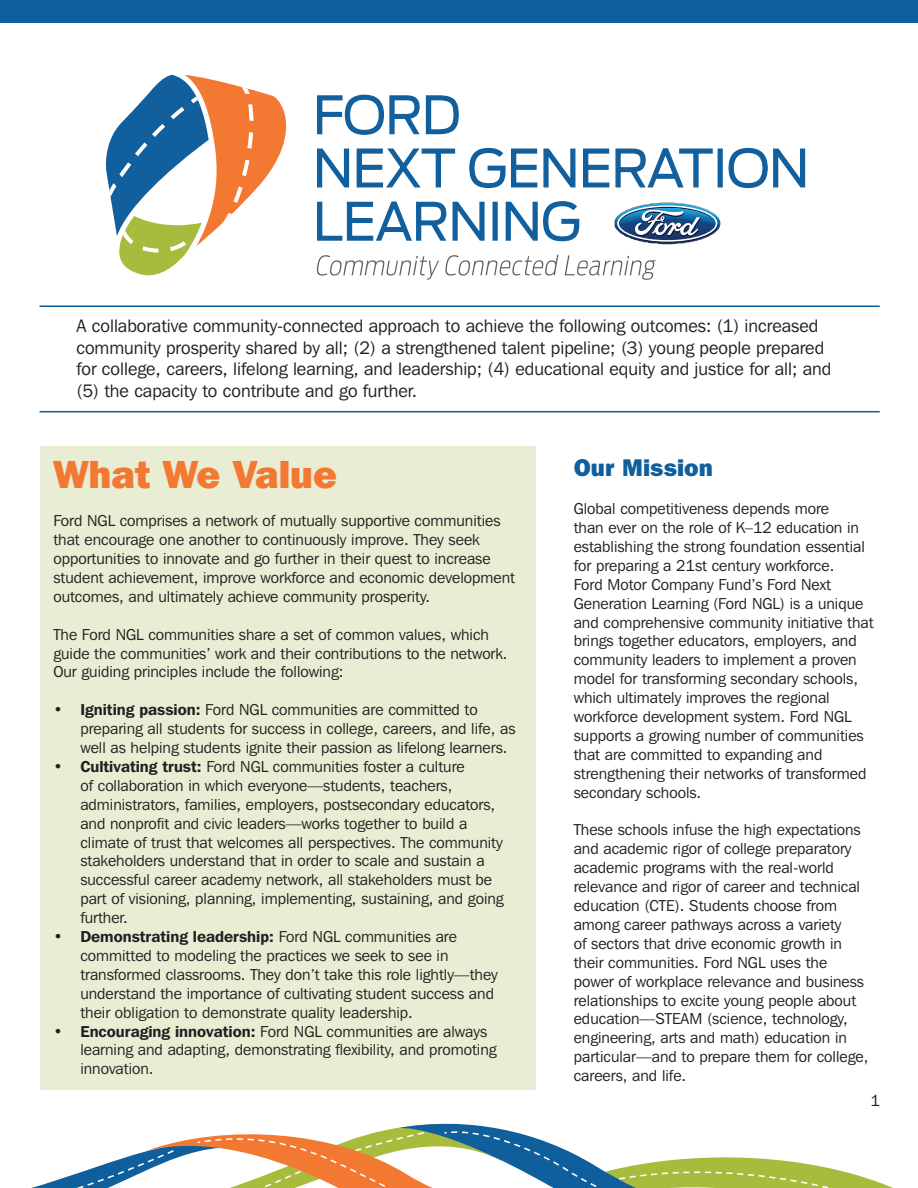
<style>
.page{position:relative;width:918px;height:1188px;background:#fff}
.page>*{position:absolute;margin:0;border:0;box-sizing:border-box;transform-origin:0 0}
.t1{font:800 39px "Franklin Gothic IT Cby BT";color:#f37932}
.t2{font:800 24px "Franklin Gothic IT Cby BT";color:#105f9d}
.t3{font:18px/21.6px "Franklin Gothic IT Cby BT";color:#231f20}
.t4{font:15.75px/18.9px "Franklin Gothic IT Cby BT";color:#231f20}
.s1{font-weight:600}
</style>
<div class="page">
<div style="left:0;top:0;width:918px;height:23px;background:#105f9d"></div>
<div style="left:40px;top:446px;width:496px;height:643px;background:#e9edd3"></div>
<svg style="left:317px;top:94px;width:142px;height:41px"></svg>
<svg style="left:317px;top:148px;width:33px;height:40px"></svg>
<svg style="left:356px;top:148px;width:100px;height:40px"></svg>
<svg style="left:469px;top:147px;width:107px;height:41px"></svg>
<svg style="left:583px;top:148px;width:130px;height:40px"></svg>
<hr style="left:718px;top:149px;width:4px;height:38px;background:#125f9d">
<div style="left:718px;top:149px;width:5px;height:38px;border:1px solid #125f9d"></div>
<svg style="left:728px;top:147px;width:78px;height:42px"></svg>
<svg style="left:317px;top:201px;width:168px;height:40px"></svg>
<hr style="left:493px;top:202px;width:4px;height:38px;background:#125f9d">
<div style="left:493px;top:202px;width:5px;height:39px;border:1px solid #125f9d"></div>
<svg style="left:505px;top:201px;width:75px;height:41px"></svg>
<img style="left:614px;top:203px;width:106px;height:41px">
<svg style="left:105px;top:75px;width:182px;height:201px"></svg>
<svg style="left:316px;top:255px;width:123px;height:25px"></svg>
<svg style="left:445px;top:255px;width:113px;height:21px"></svg>
<svg style="left:565px;top:255px;width:91px;height:25px"></svg>
<hr style="left:40px;top:411px;width:840px;height:1px;background:#105f9d">
<hr style="left:40px;top:305px;width:840px;height:2px;background:#105f9d">
<svg style="left:31px;top:1123px;width:862px;height:65px"></svg>
<p class="t3" style="left:76px;top:315px;width:757px">A collaborative community-connected approach to achieve the following outcomes: (1) increased community prosperity shared by all; (2) a strengthened talent pipeline; (3) young people prepared for college, careers, lifelong learning, and leadership; (4) educational equity and justice for all; and (5) the capacity to contribute and go further.</p>
<h1 class="t1" style="left:53px;top:450px;width:285px">What We Value</h1>
<p class="t4" style="left:53px;top:511px;width:463px">Ford NGL comprises a network of mutually supportive communities that encourage one another to continuously improve. They seek opportunities to innovate and go further in their quest to increase student achievement, improve workforce and economic development outcomes, and ultimately achieve community prosperity.</p>
<p class="t4" style="left:53px;top:624px;width:456px">The Ford NGL communities share a set of common values, which guide the communities’ work and their contributions to the network.<br>Our guiding principles include the following:</p>
<p class="t4" style="left:80px;top:700px;width:437px;text-indent:-27px"><span class="s1">• Igniting passion:</span> Ford NGL communities are committed to preparing all students for success in college, careers, and life, as well as helping students ignite their passion as lifelong learners.</p>
<p class="t4" style="left:80px;top:757px;width:425px;text-indent:-27px"><span class="s1">• Cultivating trust:</span> Ford NGL communities foster a culture<br>of collaboration in which everyone—students, teachers, administrators, families, employers, postsecondary educators, and nonprofit and civic leaders—works together to build a climate of trust that welcomes all perspectives. The community stakeholders understand that in order to scale and sustain a successful career academy network, all stakeholders must be part of visioning, planning, implementing, sustaining, and going further.</p>
<p class="t4" style="left:80px;top:927px;width:419px;text-indent:-27px"><span class="s1">• Demonstrating leadership:</span> Ford NGL communities are committed to modeling the practices we seek to see in transformed classrooms. They don’t take this role lightly—they understand the importance of cultivating student success and their obligation to demonstrate quality leadership.</p>
<p class="t4" style="left:80px;top:1021px;width:418px;text-indent:-27px"><span class="s1">• Encouraging innovation:</span> Ford NGL communities are always learning and adapting, demonstrating flexibility, and promoting innovation.</p>
<h2 class="t2" style="left:574px;top:453px;width:141px">Our Mission</h2>
<p class="t4" style="left:574px;top:499px;width:301px">Global competitiveness depends more<br>than ever on the role of K–12 education in establishing the strong foundation essential for preparing a 21st century workforce.<br>Ford Motor Company Fund’s Ford Next Generation Learning (Ford NGL) is a unique and comprehensive community initiative that brings together educators, employers, and community leaders to implement a proven model for transforming secondary schools, which ultimately improves the regional workforce development system. Ford NGL supports a growing number of communities that are committed to expanding and strengthening their networks of transformed secondary schools.</p>
<p class="t4" style="left:574px;top:820px;width:296px">These schools infuse the high expectations and academic rigor of college preparatory academic programs with the real-world relevance and rigor of career and technical education (CTE). Students choose from among career pathways across a variety<br>of sectors that drive economic growth in their communities. Ford NGL uses the power of workplace relevance and business relationships to excite young people about education—STEAM (science, technology, engineering, arts and math) education in particular—and to prepare them for college, careers, and life.</p>
<p class="t4" style="left:870px;top:1090px;width:11px">1</p>
</div>
